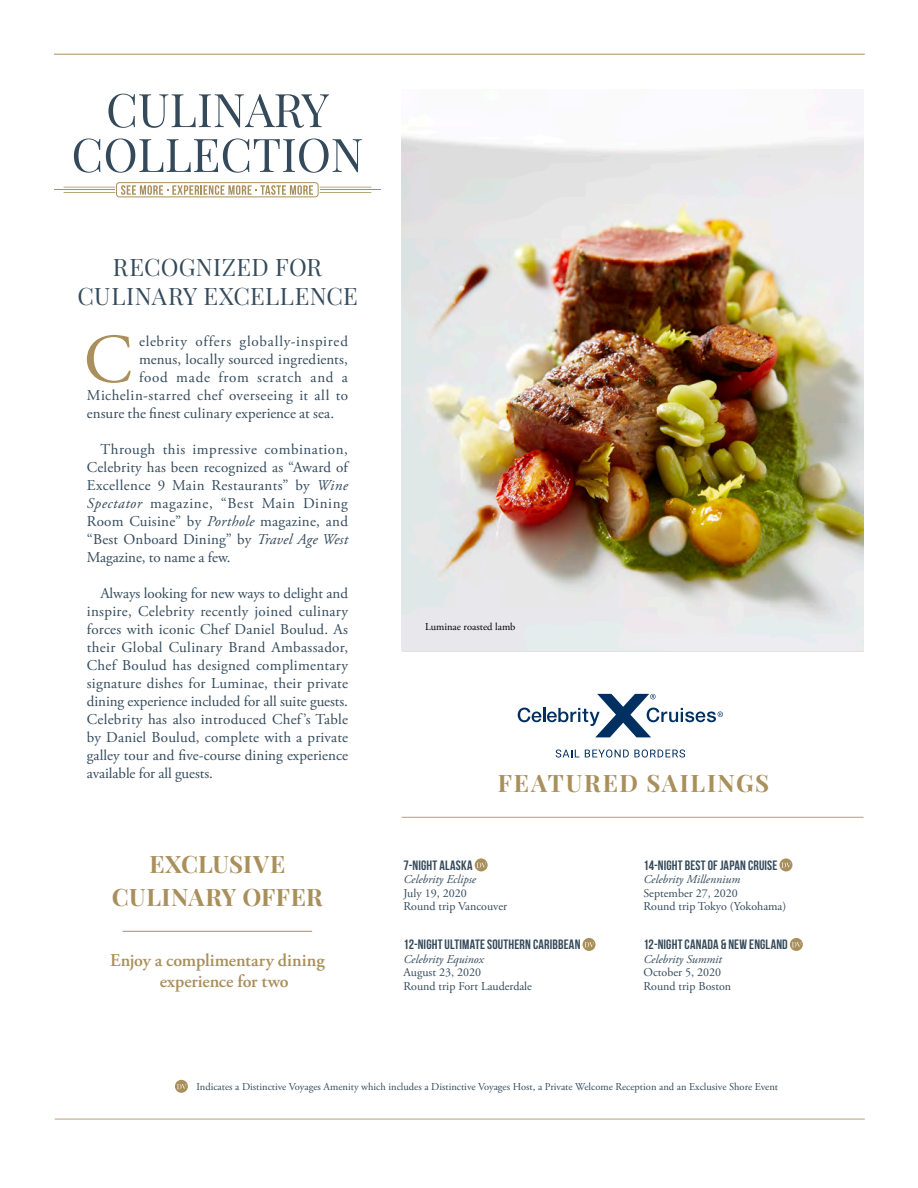
<style>
.page{position:relative;width:918px;height:1188px;background:#fff}
.page>*{position:absolute;margin:0;border:0;box-sizing:border-box;transform-origin:0 0}
.t1{font:69.3px "Adobe Garamond Pro";color:#a98f5b}
.t2{font:24px/28.8px "Playfair Display";letter-spacing:.015em;color:#344a5b;text-align:center}
.t3{font:700 24px/33px "Playfair Display";letter-spacing:.03em;color:#a98f5b;text-align:center}
.t4{font:700 24px "Playfair Display";letter-spacing:.07em;color:#a98f5b}
.t5{font:600 18px/21.6px "Adobe Garamond Pro";color:#a98f5b}
.t6{font:15px/18px "Adobe Garamond Pro";letter-spacing:.015em;color:#344a5b;text-align:justify}
.t7{font:15px "Adobe Garamond Pro";letter-spacing:.035em;color:#344a5b}
.t8{font:15px "Adobe Garamond Pro";letter-spacing:.045em;color:#344a5b}
.t9{font:15px "Adobe Garamond Pro";letter-spacing:.05em;color:#344a5b}
.t10{font:700 13.5px "Bebas Neue";letter-spacing:.01em;color:#344a5b}
.t11{font:12px/13.5px "Adobe Garamond Pro";color:#344a5b}
.t12{font:italic 12px "Adobe Garamond Pro";color:#344a5b}
.t13{font:10.5px "Adobe Garamond Pro";color:#344a5b}
.t14{font:10.5px "Adobe Garamond Pro";color:#000}
.s1{font-style:italic}
</style>
<div class="page">
<hr style="left:54px;top:54px;width:811px;height:1px;background:#a98f5b">
<hr style="left:402px;top:817px;width:462px;height:1px;background:#b7a075">
<hr style="left:55px;top:1119px;width:810px;height:1px;background:#b7a075">
<svg style="left:108px;top:94px;width:221px;height:34px"></svg>
<svg style="left:74px;top:138px;width:26px;height:35px"></svg>
<svg style="left:106px;top:138px;width:256px;height:35px"></svg>
<hr style="left:320px;top:189px;width:60px;height:1px;background:#a98f5b">
<svg style="left:319px;top:187px;width:52px;height:6px"></svg>
<hr style="left:55px;top:189px;width:60px;height:1px;background:#a98f5b">
<svg style="left:64px;top:187px;width:51px;height:6px"></svg>
<div style="left:116px;top:182px;width:202px;height:15px;border:1px solid #a98f5b;border-radius:3px"></div>
<svg style="left:121px;top:185px;width:192px;height:10px"></svg>
<hr style="left:123px;top:931px;width:189px;height:1px;background:#a98f5b">
<svg style="left:475px;top:858px;width:13px;height:13px"></svg>
<svg style="left:477px;top:863px;width:9px;height:5px"></svg>
<svg style="left:583px;top:938px;width:13px;height:13px"></svg>
<svg style="left:585px;top:942px;width:9px;height:5px"></svg>
<svg style="left:780px;top:858px;width:12px;height:13px"></svg>
<svg style="left:782px;top:863px;width:9px;height:5px"></svg>
<svg style="left:790px;top:938px;width:13px;height:13px"></svg>
<svg style="left:792px;top:942px;width:10px;height:5px"></svg>
<svg style="left:518px;top:694px;width:205px;height:43px"></svg>
<svg style="left:556px;top:749px;width:129px;height:9px"></svg>
<img style="left:402px;top:136px;width:461px;height:515px">
<svg style="left:175px;top:1080px;width:13px;height:13px"></svg>
<svg style="left:177px;top:1084px;width:10px;height:5px"></svg>
<h2 class="t2" style="left:77px;top:253px;width:282px">RECOGNIZED FOR<br>CULINARY EXCELLENCE</h2>
<h1 class="t1" style="left:84px;top:318px;width:50px">C</h1>
<p class="t8" style="left:139px;top:332px;width:210px">elebrity offers globally-inspired</p>
<p class="t6" style="left:139px;top:351px;width:210px">menus, locally sourced ingredients,</p>
<p class="t9" style="left:139px;top:368px;width:210px">food made from scratch and a</p>
<p class="t7" style="left:87px;top:386px;width:263px">Michelin-starred chef overseeing it all to</p>
<p class="t6" style="left:87px;top:405px;width:249px">ensure the finest culinary experience at sea.</p>
<p class="t6" style="left:87px;top:441px;width:263px;text-indent:14px">Through this impressive combination, Celebrity has been recognized as “Award of Excellence 9 Main Restaurants” by <span class="s1">Wine Spectator</span> magazine, “Best Main Dining Room Cuisine” by <span class="s1">Porthole</span> magazine, and “Best Onboard Dining” by <span class="s1">Travel Age West </span>Magazine, to name a few.</p>
<p class="t6" style="left:87px;top:585px;width:263px;text-indent:14px">Always looking for new ways to delight and inspire, Celebrity recently joined culinary forces with iconic Chef Daniel Boulud. As their Global Culinary Brand Ambassador, Chef Boulud has designed complimentary signature dishes for Luminae, their private dining experience included for all suite guests.<br>Celebrity has also introduced Chef ’s Table by Daniel Boulud, complete with a private galley tour and five-course dining experience available for all guests.</p>
<p class="t14" style="left:425px;top:621px;width:92px">Luminae roasted lamb</p>
<h2 class="t4" style="left:498px;top:767px;width:273px">FEATURED SAILINGS</h2>
<h2 class="t3" style="left:112px;top:847px;width:212px">EXCLUSIVE<br>CULINARY OFFER</h2>
<p class="t10" style="left:404px;top:858px;width:70px">7-NIGHT ALASKA</p>
<p class="t12" style="left:404px;top:872px;width:74px">Celebrity Eclipse</p>
<p class="t11" style="left:404px;top:887px;width:105px">July 19, 2020<br>Round trip Vancouver</p>
<p class="t10" style="left:404px;top:937px;width:178px">12-NIGHT ULTIMATE SOUTHERN CARIBBEAN</p>
<p class="t12" style="left:404px;top:952px;width:82px">Celebrity Equinox</p>
<p class="t11" style="left:404px;top:966px;width:130px">August 23, 2020<br>Round trip Fort Lauderdale</p>
<p class="t5" style="left:160px;top:949px;width:167px;text-indent:-50px">Enjoy a complimentary dining experience for two</p>
<p class="t10" style="left:644px;top:858px;width:135px">14-NIGHT BEST OF JAPAN CRUISE</p>
<p class="t12" style="left:644px;top:872px;width:98px">Celebrity Millennium</p>
<p class="t11" style="left:644px;top:887px;width:144px">September 27, 2020<br>Round trip Tokyo (Yokohama)</p>
<p class="t10" style="left:644px;top:937px;width:146px">12-NIGHT CANADA &amp; NEW ENGLAND</p>
<p class="t12" style="left:644px;top:952px;width:80px">Celebrity Summit</p>
<p class="t11" style="left:644px;top:966px;width:89px">October 5, 2020<br>Round trip Boston</p>
<p class="t13" style="left:196px;top:1081px;width:583px">Indicates a Distinctive Voyages Amenity which includes a Distinctive Voyages Host, a Private Welcome Reception and an Exclusive Shore Event</p>
</div>
